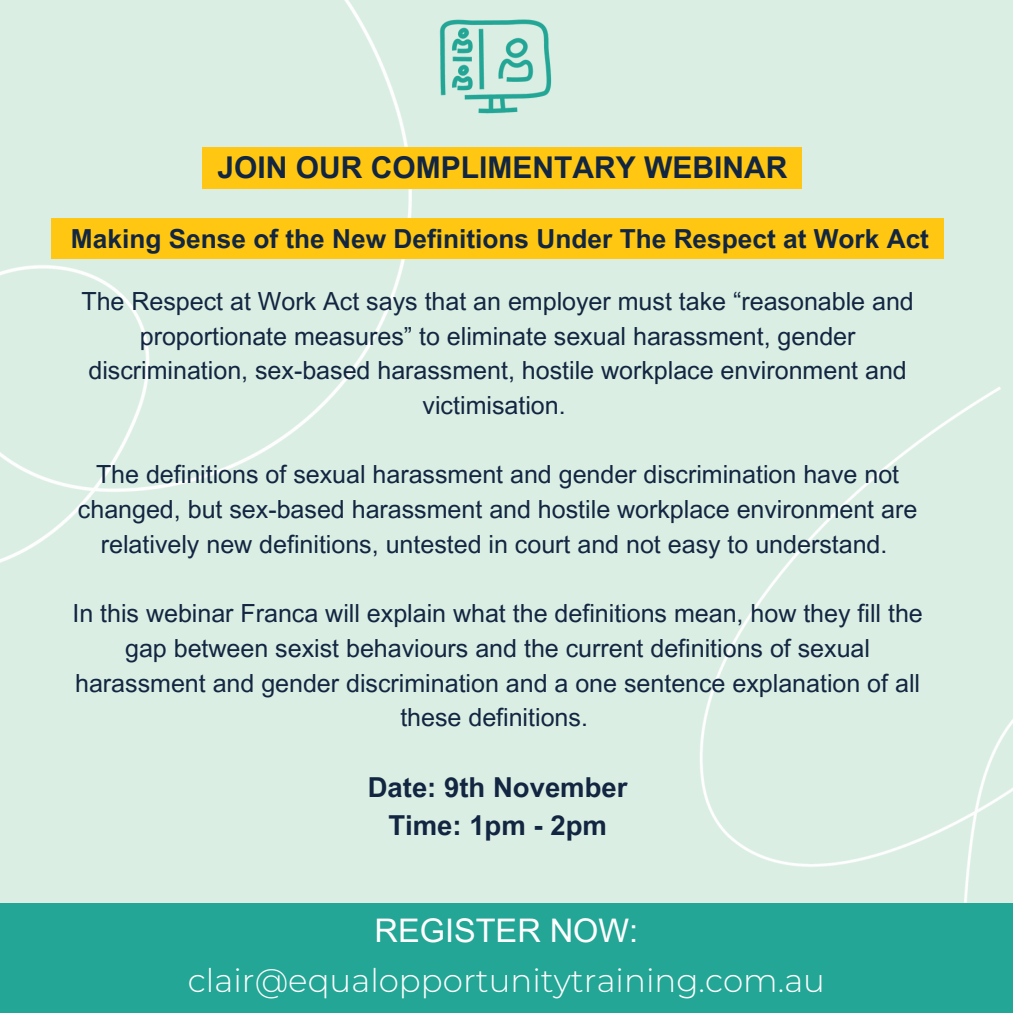
<style>
.page{position:relative;width:1013px;height:1013px;background:#fff}
.page>*{position:absolute;margin:0;border:0;box-sizing:border-box;transform-origin:0 0}
.t1{font:300 32.5px "Montserrat";color:#fff}
.t2{font:32.5px "Arial MT Pro";color:#fff}
.t3{font:700 30px "Arial MT Pro";color:#122642}
.t4{font:700 27.5px "Arial MT Pro";color:#122642}
.t5{font:700 26.25px "Arial MT Pro";color:#122642}
.t6{font:25px/34.8px "Arial MT Pro";color:#122642;text-align:center}
</style>
<div class="page">
<div style="left:0;top:0;width:1012px;height:1012px;background:#dbeee3"></div>
<img style="left:439px;top:19px;width:113px;height:95px">
<img style="left:0;top:0;width:418px;height:563px">
<img style="left:700px;top:387px;width:312px;height:516px">
<div style="left:0;top:903px;width:1012px;height:109px;background:#23a695"></div>
<div style="left:203px;top:147px;width:599px;height:42px;background:#ffc711"></div>
<div style="left:51px;top:219px;width:892px;height:40px;background:#ffc711"></div>
<p class="t3" style="left:217px;top:156px;width:572px">JOIN OUR COMPLIMENTARY WEBINAR</p>
<p class="t5" style="left:71px;top:229px;width:859px">Making Sense of the New Definitions Under The Respect at Work Act</p>
<p class="t6" style="left:81px;top:287px;width:833px">The Respect at Work Act says that an employer must take “reasonable and proportionate measures” to eliminate sexual harassment, gender discrimination, sex-based harassment, hostile workplace environment and victimisation.</p>
<p class="t6" style="left:78px;top:460px;width:840px">The definitions of sexual harassment and gender discrimination have not changed, but sex-based harassment and hostile workplace environment are relatively new definitions, untested in court and not easy to understand.</p>
<p class="t6" style="left:72px;top:599px;width:852px">In this webinar Franca will explain what the definitions mean, how they fill the gap between sexist behaviours and the current definitions of sexual harassment and gender discrimination and a one sentence explanation of all these definitions.</p>
<p class="t4" style="left:368px;top:776px;width:261px">Date: 9th November</p>
<p class="t4" style="left:388px;top:815px;width:220px">Time: 1pm - 2pm</p>
<p class="t2" style="left:374px;top:918px;width:265px">REGISTER NOW:</p>
<p class="t1" style="left:188px;top:960px;width:638px">clair@equalopportunitytraining.com.au</p>
</div>
